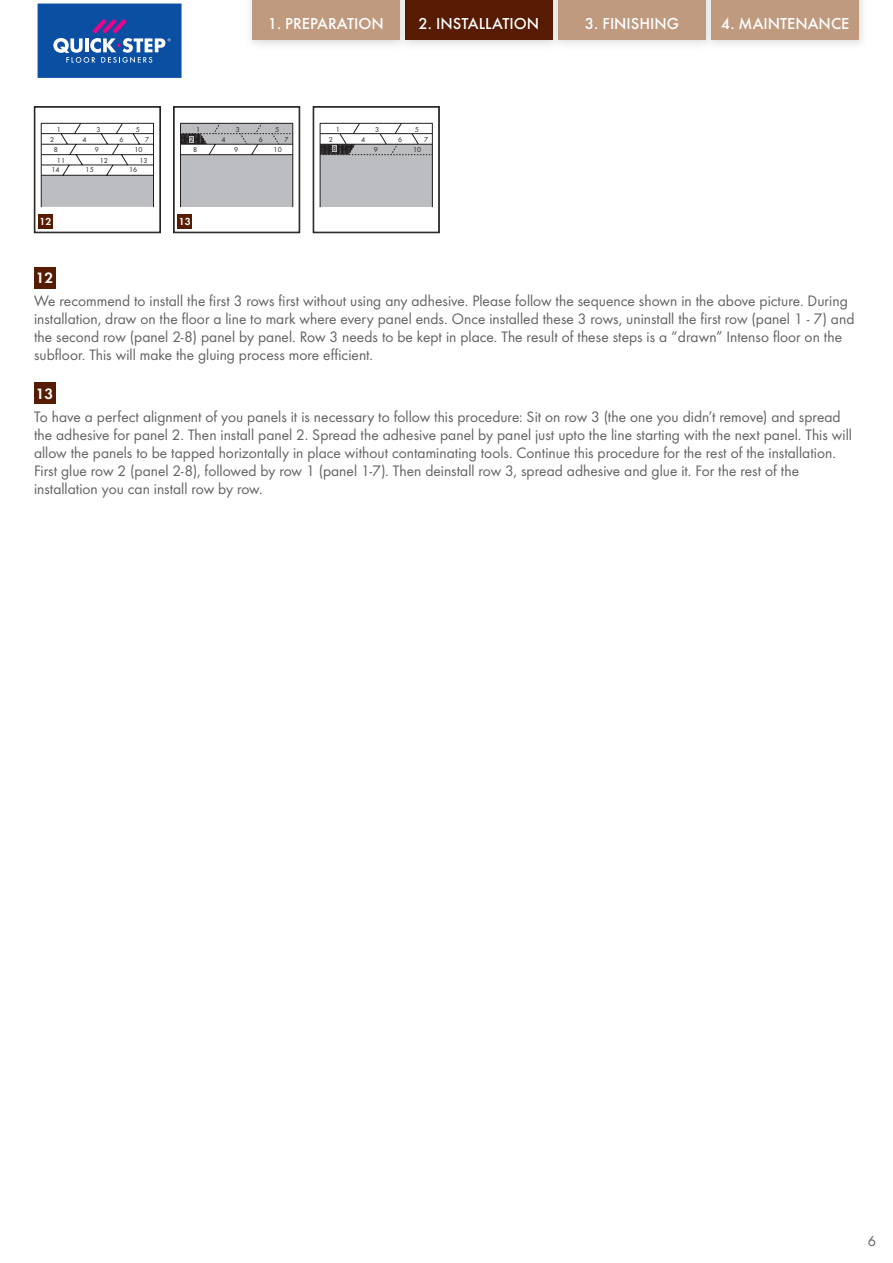
<style>
.page{position:relative;width:893px;height:1263px;background:#fff}
.page>*{position:absolute;margin:0;border:0;box-sizing:border-box;transform-origin:0 0}
.t1{font:500 16.5px "Futura";color:#fff}
.t2{font:15.75px/18px "Futura Boo";color:#636366}
.t3{font:15.6px "Futura Dem";color:#fff}
.t4{font:15px "Futura Boo";color:#636366}
.t5{font:10.65px "Futura Dem";color:#fff}
.t6{font:7.35px/10.5px "Futura Boo";color:#231f20;text-align:center}
.t7{font:7.35px "Futura Boo";color:#231f20;scale:.96 1}
</style>
<div class="page">
<img style="left:250px;top:0;width:308px;height:45px">
<div style="left:252px;top:0;width:147px;height:39px;background:#c09a7f"></div>
<div style="left:558px;top:0;width:148px;height:39px;background:#c09a7f"></div>
<img style="left:398px;top:0;width:11px;height:45px">
<img style="left:398px;top:0;width:1px;height:39px">
<div style="left:405px;top:0;width:148px;height:39px;background:#561b00"></div>
<img style="left:704px;top:0;width:11px;height:47px">
<img style="left:704px;top:0;width:2px;height:39px">
<div style="left:711px;top:0;width:148px;height:39px;background:#c09a7f"></div>
<svg style="left:37px;top:3px;width:145px;height:75px;background:#2860ab"></svg>
<svg style="left:41px;top:123px;width:113px;height:84px"></svg>
<div style="left:34px;top:106px;width:127px;height:127px;border:1px solid #231f20"></div>
<div style="left:180px;top:123px;width:113px;height:84px;background:#bcbdc0"></div>
<div style="left:180px;top:123px;width:113px;height:84px;border:1px solid #231f20"></div>
<svg style="left:180px;top:123px;width:113px;height:32px"></svg>
<div style="left:173px;top:106px;width:127px;height:127px;border:1px solid #231f20"></div>
<div style="left:320px;top:123px;width:112px;height:84px;background:#bcbdc0"></div>
<svg style="left:320px;top:123px;width:113px;height:32px"></svg>
<div style="left:313px;top:106px;width:127px;height:127px;border:1px solid #231f20"></div>
<div style="left:38px;top:214px;width:15px;height:15px;background:#561b00"></div>
<div style="left:178px;top:214px;width:14px;height:15px;background:#561b00"></div>
<div style="left:34px;top:267px;width:21px;height:21px;background:#561b00"></div>
<div style="left:34px;top:383px;width:21px;height:21px;background:#561b00"></div>
<p class="t1" style="left:268px;top:13px;width:118px">1. PREPARATION</p>
<p class="t1" style="left:419px;top:13px;width:122px">2. INSTALLATION</p>
<p class="t1" style="left:585px;top:13px;width:96px">3. FINISHING</p>
<p class="t1" style="left:721px;top:13px;width:130px">4. MAINTENANCE</p>
<p class="t6" style="left:57px;top:124px;width:6px">1</p>
<p class="t6" style="left:96px;top:124px;width:6px">3</p>
<p class="t6" style="left:136px;top:124px;width:6px">5</p>
<p class="t6" style="left:196px;top:124px;width:6px">1</p>
<p class="t6" style="left:236px;top:124px;width:6px">3</p>
<p class="t6" style="left:275px;top:124px;width:6px">5</p>
<p class="t6" style="left:82px;top:134px;width:6px">4</p>
<p class="t6" style="left:119px;top:134px;width:6px">6</p>
<p class="t7" style="left:145px;top:135px;width:6px">7</p>
<p class="t6" style="left:50px;top:134px;width:9px">2<br>8</p>
<p class="t6" style="left:95px;top:145px;width:6px">9</p>
<p class="t6" style="left:134px;top:145px;width:10px">10</p>
<p class="t6" style="left:57px;top:155px;width:10px">11</p>
<p class="t6" style="left:100px;top:155px;width:10px">12</p>
<p class="t6" style="left:139px;top:155px;width:10px">13</p>
<p class="t6" style="left:52px;top:165px;width:10px">14</p>
<p class="t6" style="left:86px;top:165px;width:10px">15</p>
<p class="t6" style="left:129px;top:165px;width:10px">16</p>
<p class="t6" style="left:189px;top:134px;width:6px">2</p>
<p class="t6" style="left:222px;top:134px;width:6px">4</p>
<p class="t6" style="left:259px;top:134px;width:6px">6</p>
<p class="t7" style="left:284px;top:135px;width:6px">7</p>
<p class="t6" style="left:193px;top:145px;width:6px">8</p>
<p class="t6" style="left:234px;top:145px;width:6px">9</p>
<p class="t6" style="left:274px;top:145px;width:10px">10</p>
<p class="t6" style="left:336px;top:124px;width:6px">1</p>
<p class="t6" style="left:375px;top:124px;width:6px">3</p>
<p class="t6" style="left:415px;top:124px;width:6px">5</p>
<p class="t6" style="left:374px;top:145px;width:6px">9</p>
<p class="t6" style="left:413px;top:145px;width:10px">10</p>
<p class="t6" style="left:329px;top:134px;width:6px">2</p>
<p class="t6" style="left:361px;top:134px;width:6px">4</p>
<p class="t6" style="left:398px;top:134px;width:6px">6</p>
<p class="t7" style="left:424px;top:135px;width:6px">7</p>
<p class="t6" style="left:332px;top:144px;width:6px">8</p>
<p class="t5" style="left:39px;top:215px;width:14px">12</p>
<p class="t5" style="left:179px;top:215px;width:14px">13</p>
<p class="t3" style="left:36px;top:269px;width:19px">12</p>
<p class="t2" style="left:34px;top:292px;width:822px">We recommend to install the first 3 rows first without using any adhesive. Please follow the sequence shown in the above picture. During installation, draw on the floor a line to mark where every panel ends. Once installed these 3 rows, uninstall the first row (panel 1 - 7) and the second row (panel 2-8) panel by panel. Row 3 needs to be kept in place. The result of these steps is a “drawn” Intenso floor on the subfloor. This will make the gluing process more efficient.</p>
<p class="t3" style="left:36px;top:384px;width:19px">13</p>
<p class="t2" style="left:34px;top:407px;width:819px">To have a perfect alignment of you panels it is necessary to follow this procedure: Sit on row 3 (the one you didn’t remove) and spread the adhesive for panel 2. Then install panel 2. Spread the adhesive panel by panel just upto the line starting with the next panel. This will allow the panels to be tapped horizontally in place without contaminating tools. Continue this procedure for the rest of the installation.<br>First glue row 2 (panel 2-8), followed by row 1 (panel 1-7). Then deinstall row 3, spread adhesive and glue it. For the rest of the installation you can install row by row.</p>
<p class="t4" style="left:868px;top:1232px;width:10px">6</p>
</div>
